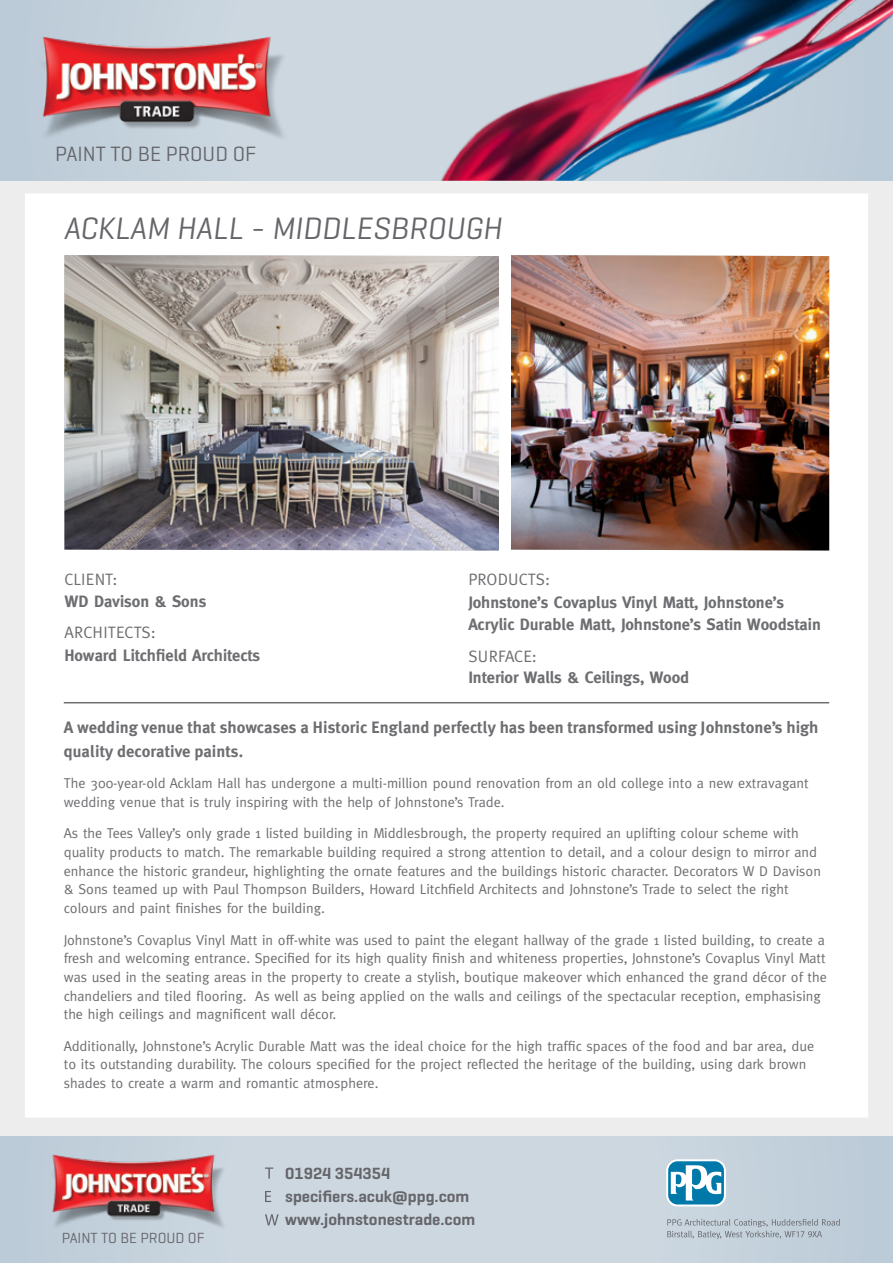
<style>
.page{position:relative;width:893px;height:1263px;background:#ededee}
.page>*{position:absolute;margin:0;border:0;box-sizing:border-box;transform-origin:0 0}
.t1{font:italic 31.5px "Geogrotesque";color:#65656a}
.t2{font:21.15px "Geogrotesque";color:#65656a}
.t3{font:700 16.5px/22.5px "Meta";color:#6d6e71}
.t4{font:700 16.5px/24px "Meta Plus";color:#6d6e71}
.t5{font:600 16.5px/23.4px "Geogrotesque";color:#65656a}
.t6{font:16.5px "Meta Plus Normal";color:#6d6e71}
.t7{font:15px "Geogrotesque";color:#65656a}
.t8{font:14.25px/18.8px "Meta";color:#6d6e71}
</style>
<div class="page">
<div style="left:25px;top:194px;width:843px;height:923px;background:#fff"></div>
<div style="left:0;top:0;width:893px;height:181px;background:linear-gradient(to bottom,#c9d5de,#c9d5de)"></div>
<div style="left:0;top:1137px;width:893px;height:126px;background:linear-gradient(to right,#c7d4de,#c7d4dd)"></div>
<img style="left:19px;top:37px;width:285px;height:109px">
<img style="left:425px;top:0;width:468px;height:181px">
<svg style="left:265px;top:1167px;width:8px;height:12px"></svg>
<svg style="left:265px;top:1191px;width:6px;height:11px"></svg>
<svg style="left:265px;top:1214px;width:14px;height:11px"></svg>
<img style="left:36px;top:1155px;width:203px;height:77px">
<svg style="left:622px;top:1213px;width:218px;height:26px"></svg>
<svg style="left:666px;top:1159px;width:60px;height:47px"></svg>
<div style="left:668px;top:1161px;width:56px;height:43px;background:#0078a9;border-radius:9px"></div>
<svg style="left:657px;top:1164px;width:134px;height:36px"></svg>
<img style="left:64px;top:255px;width:435px;height:295px">
<img style="left:511px;top:255px;width:318px;height:295px">
<hr style="left:64px;top:702px;width:765px;height:1px;background:#6d6e71">
<h2 class="t2" style="left:55px;top:141px;width:203px">PAINT TO BE PROUD OF</h2>
<h1 class="t1" style="left:64px;top:209px;width:440px">ACKLAM HALL - MIDDLESBROUGH</h1>
<p class="t6" style="left:64px;top:570px;width:55px">CLIENT:</p>
<p class="t3" style="left:64px;top:590px;width:143px">WD Davison &amp; Sons</p>
<p class="t6" style="left:64px;top:623px;width:93px">ARCHITECTS:</p>
<p class="t3" style="left:64px;top:644px;width:197px">Howard Litchfield Architects</p>
<p class="t6" style="left:468px;top:570px;width:83px">PRODUCTS:</p>
<p class="t3" style="left:468px;top:591px;width:354px">Johnstone’s Covaplus Vinyl Matt, Johnstone’s<br>Acrylic Durable Matt, Johnstone’s Satin Woodstain</p>
<p class="t6" style="left:468px;top:646px;width:70px">SURFACE:</p>
<p class="t3" style="left:468px;top:666px;width:222px">Interior Walls &amp; Ceilings, Wood</p>
<p class="t4" style="left:64px;top:715px;width:756px">A wedding venue that showcases a Historic England perfectly has been transformed using Johnstone’s high quality decorative paints.</p>
<p class="t8" style="left:64px;top:774px;width:746px">The 300-year-old Acklam Hall has undergone a multi-million pound renovation from an old college into a new extravagant wedding venue that is truly inspiring with the help of Johnstone’s Trade.</p>
<p class="t8" style="left:64px;top:824px;width:759px">As the Tees Valley’s only grade 1 listed building in Middlesbrough, the property required an uplifting colour scheme with quality products to match. The remarkable building required a strong attention to detail, and a colour design to mirror and enhance the historic grandeur, highlighting the ornate features and the buildings historic character. Decorators W D Davison &amp; Sons teamed up with Paul Thompson Builders, Howard Litchfield Architects and Johnstone’s Trade to select the right colours and paint finishes for the building.</p>
<p class="t8" style="left:64px;top:930px;width:765px">Johnstone’s Covaplus Vinyl Matt in off-white was used to paint the elegant hallway of the grade 1 listed building, to create a fresh and welcoming entrance. Specified for its high quality finish and whiteness properties, Johnstone’s Covaplus Vinyl Matt was used in the seating areas in the property to create a stylish, boutique makeover which enhanced the grand décor of the chandeliers and tiled flooring. As well as being applied on the walls and ceilings of the spectacular reception, emphasising the high ceilings and magnificent wall décor.</p>
<p class="t8" style="left:64px;top:1036px;width:752px">Additionally, Johnstone’s Acrylic Durable Matt was the ideal choice for the high traffic spaces of the food and bar area, due to its outstanding durability. The colours specified for the project reflected the heritage of the building, using dark brown shades to create a warm and romantic atmosphere.</p>
<p class="t7" style="left:62px;top:1229px;width:144px">PAINT TO BE PROUD OF</p>
<p class="t5" style="left:285px;top:1161px;width:191px">01924 354354 specifiers.acuk@ppg.com www.johnstonestrade.com</p>
</div>
